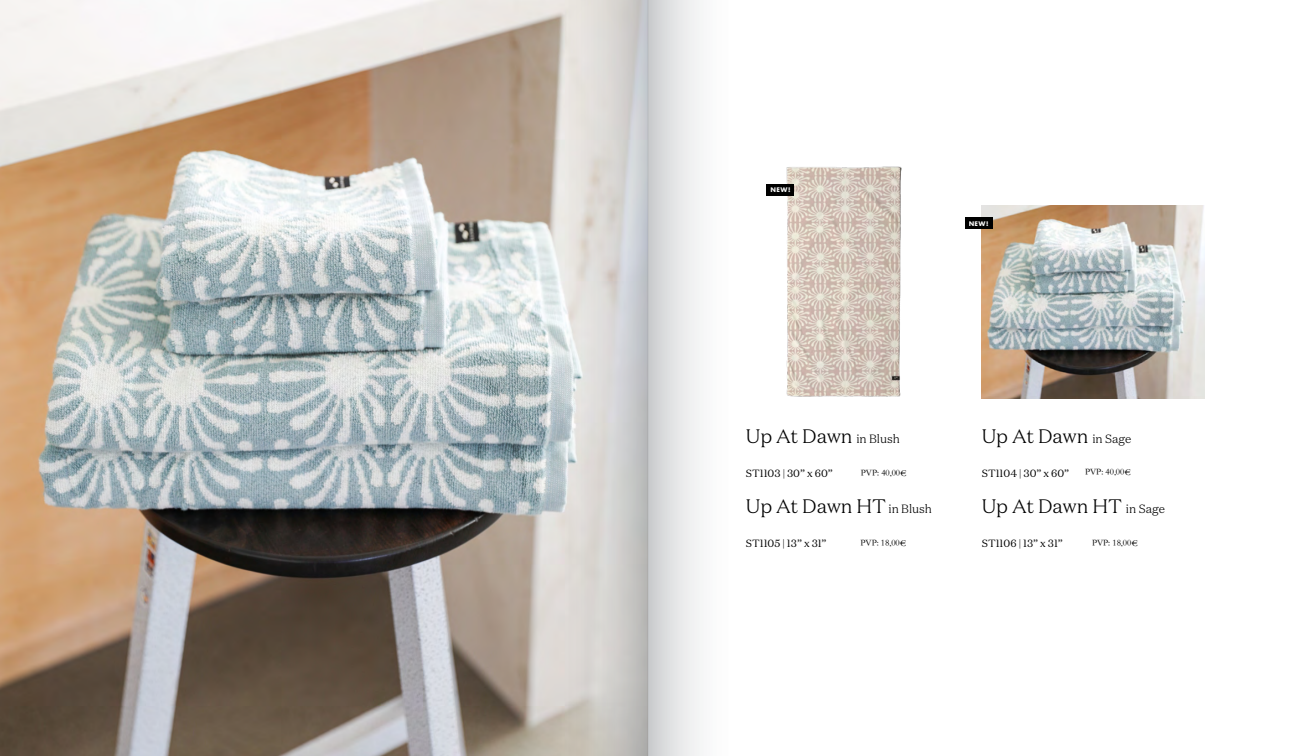
<style>
.page{position:relative;width:1296px;height:756px;background:#fff}
.page>*{position:absolute;margin:0;border:0;box-sizing:border-box;transform-origin:0 0}
.t1{font:300 19.5px "Domaine Text";color:#000}
.t2{font:10.5px "Domaine Text";color:#000}
.t3{font:9px "ST Songti TC Regular";color:#000}
.t4{font:700 6.15px "Futura";letter-spacing:.075em;color:#fff}
.s1{font-size:12px}
</style>
<div class="page">
<img style="left:0;top:0;width:558px;height:756px">
<img style="left:982px;top:205px;width:222px;height:193px">
<img style="left:558px;top:0;width:142px;height:756px">
<img style="left:766px;top:166px;width:136px;height:231px">
<div style="left:767px;top:184px;width:27px;height:12px;background:#000"></div>
<div style="left:965px;top:217px;width:27px;height:12px;background:#000"></div>
<p class="t4" style="left:770px;top:186px;width:22px">NEW!</p>
<p class="t4" style="left:969px;top:219px;width:22px">NEW!</p>
<p class="t1" style="left:746px;top:423px;width:156px">Up At Dawn <span class="s1">in Blush</span></p>
<p class="t1" style="left:982px;top:423px;width:151px">Up At Dawn <span class="s1">in Sage</span></p>
<p class="t2" style="left:746px;top:466px;width:88px">ST1103 | 30” x 60”</p>
<p class="t2" style="left:982px;top:466px;width:89px">ST1104 | 30” x 60”</p>
<p class="t3" style="left:861px;top:466px;width:47px">PVP: 40,00€</p>
<p class="t3" style="left:1085px;top:466px;width:47px">PVP: 40,00€</p>
<p class="t1" style="left:746px;top:494px;width:188px">Up At Dawn HT <span class="s1">in Blush</span></p>
<p class="t1" style="left:982px;top:494px;width:185px">Up At Dawn HT <span class="s1">in Sage</span></p>
<p class="t2" style="left:746px;top:537px;width:82px">ST1105 | 13” x 31”</p>
<p class="t2" style="left:982px;top:537px;width:82px">ST1106 | 13” x 31”</p>
<p class="t3" style="left:860px;top:537px;width:47px">PVP: 18,00€</p>
<p class="t3" style="left:1092px;top:537px;width:47px">PVP: 18,00€</p>
</div>
